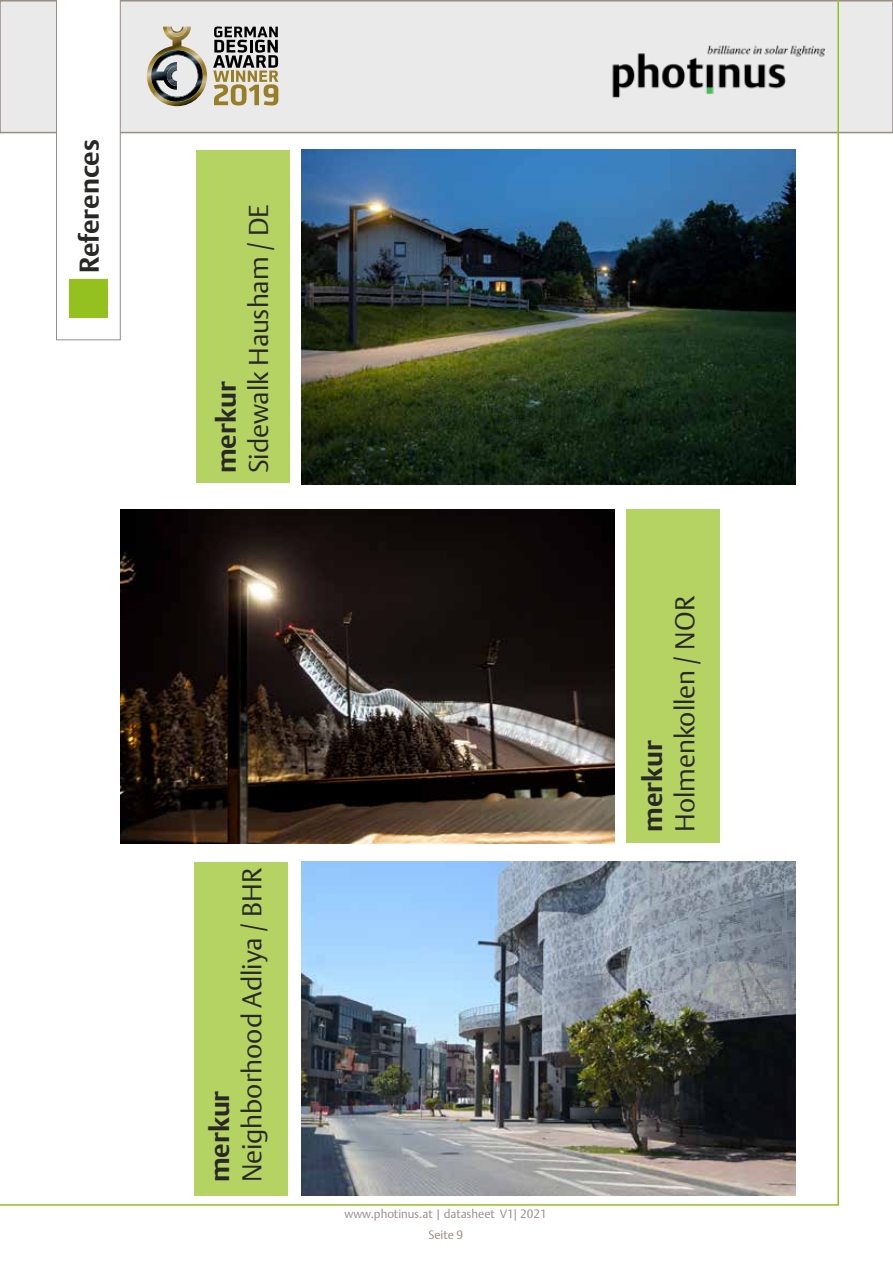
<style>
.page{position:relative;width:893px;height:1263px;background:#fff}
.page>*{position:absolute;margin:0;border:0;box-sizing:border-box;transform-origin:0 0}
.t1{font:300 27px "DTL Argo T";color:#282827}
.t2{font:700 27px "DTL Argo ST";color:#282827}
.t3{font:300 12px/21px "DTL Argo T";color:#998d86;text-align:center}
.s1{font-family:"Arial";font-weight:400}
</style>
<div class="page">
<div style="left:0;top:0;width:893px;height:133px;background:#eaeaea;border:2px solid #998d86"></div>
<img style="left:612px;top:45px;width:214px;height:53px">
<hr style="left:0;top:1204px;width:838px;height:2px;background:#95c11f">
<hr style="left:837px;top:0;width:2px;height:1206px;background:#95c11f">
<img style="left:147px;top:27px;width:60px;height:79px">
<img style="left:151px;top:50px;width:52px;height:52px">
<img style="left:167px;top:27px;width:20px;height:10px">
<svg style="left:170px;top:27px;width:13px;height:6px"></svg>
<img style="left:156px;top:55px;width:42px;height:42px">
<svg style="left:213px;top:27px;width:65px;height:78px"></svg>
<div style="left:194px;top:862px;width:93px;height:334px;background:#b5d362"></div>
<div style="left:196px;top:150px;width:94px;height:333px;background:#b5d362"></div>
<div style="left:626px;top:509px;width:94px;height:333px;background:#b5d362"></div>
<svg style="left:56px;top:0;width:65px;height:340px"></svg>
<div style="left:69px;top:280px;width:39px;height:38px;background:#95c11f"></div>
<img style="left:301px;top:150px;width:494px;height:334px">
<img style="left:301px;top:861px;width:494px;height:335px">
<img style="left:121px;top:509px;width:493px;height:334px">
<p class="t2" style="left:73px;top:273px;width:135px;rotate:-90deg">References</p>
<p class="t2" style="left:210px;top:473px;width:93px;rotate:-90deg">merkur</p>
<p class="t1" style="left:242px;top:473px;width:271px;rotate:-90deg">Sidewalk Hausham / DE</p>
<p class="t2" style="left:204px;top:1182px;width:93px;rotate:-90deg">merkur</p>
<p class="t1" style="left:236px;top:1182px;width:316px;rotate:-90deg">Neighborhood Adliya / BHR</p>
<p class="t3" style="left:344px;top:1203px;width:204px">www.photinus.at | datasheet V1<span class="s1">|</span> 2021<br>Seite 9</p>
<p class="t2" style="left:637px;top:832px;width:93px;rotate:-90deg">merkur</p>
<p class="t1" style="left:669px;top:832px;width:237px;rotate:-90deg">Holmenkollen / NOR</p>
</div>
